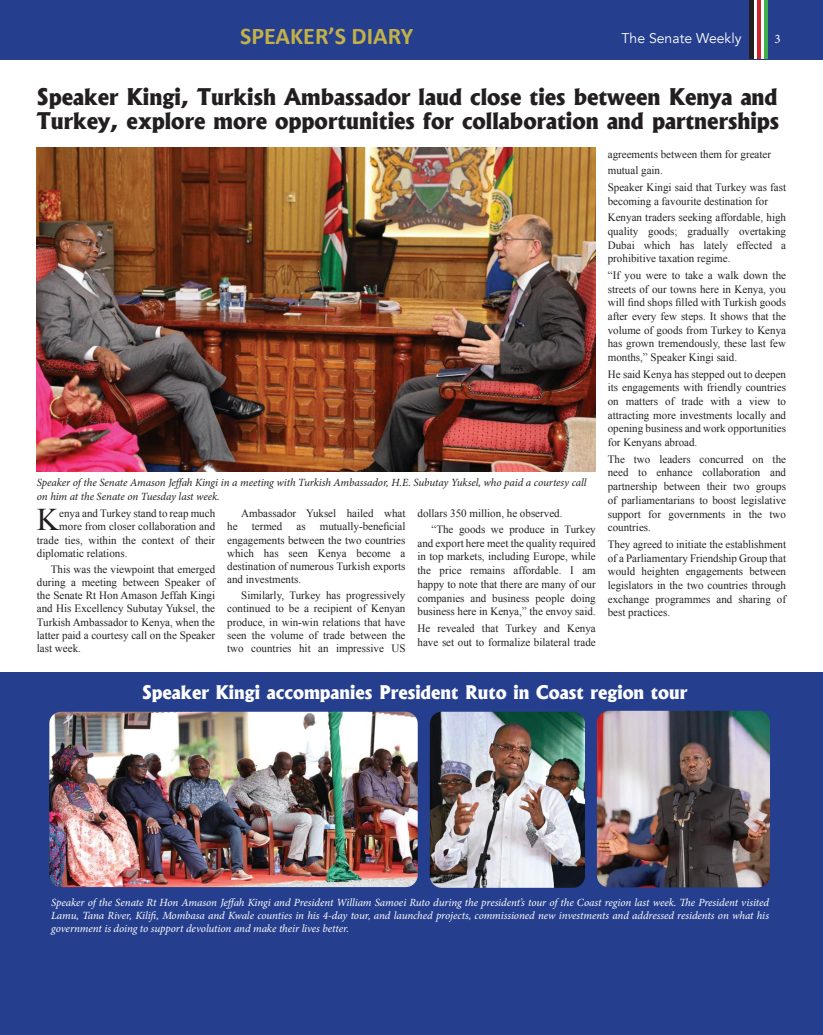
<style>
.page{position:relative;width:823px;height:1035px;background:#fff}
.page>*{position:absolute;margin:0;border:0;box-sizing:border-box;transform-origin:0 0}
.t1{font:31.6px "Times New Roman";color:#231f20}
.t2{font:700 24px "Calibri";color:#c2b048}
.t3{font:800 22px/24px "Albertus";color:#231f20}
.t4{font:800 18px "Albertus";color:#fff}
.t5{font:14px "Avenir";color:#fff}
.t6{font:13px "Minion Pro";color:#fff}
.t7{font:11.2px/13.7px "Times New Roman";color:#231f20;text-align:justify}
.t8{font:italic 11px/13.2px "Minion Pro";letter-spacing:-.01em;color:#fff;text-align:justify}
.t9{font:italic 11px/13.2px "Minion Pro";letter-spacing:-.01em;color:#231f20}
</style>
<div class="page">
<div style="left:0;top:0;width:822px;height:60px;background:#253f8e"></div>
<hr style="left:749px;top:0;width:4px;height:59px;background:#231f20">
<svg style="left:756px;top:0;width:4px;height:59px"></svg>
<svg style="left:763px;top:0;width:4px;height:59px"></svg>
<hr style="left:754px;top:0;width:2px;height:59px;background:#fff">
<hr style="left:760px;top:0;width:3px;height:59px;background:#fff">
<div style="left:0;top:673px;width:822px;height:362px;background:#253f8e"></div>
<img style="left:37px;top:147px;width:558px;height:324px">
<img style="left:49px;top:712px;width:368px;height:175px">
<img style="left:429px;top:712px;width:155px;height:176px">
<img style="left:596px;top:711px;width:173px;height:176px">
<h2 class="t2" style="left:240px;top:21px;width:174px">SPEAKER’S DIARY</h2>
<p class="t5" style="left:621px;top:30px;width:121px">The Senate Weekly</p>
<p class="t6" style="left:774px;top:30px;width:8px">3</p>
<h3 class="t3" style="left:37px;top:84px;width:743px">Speaker Kingi, Turkish Ambassador laud close ties between Kenya and<br>Turkey, explore more opportunities for collaboration and partnerships</h3>
<p class="t9" style="left:37px;top:476px;width:551px">Speaker of the Senate Amason Jeffah Kingi in a meeting with Turkish Ambassador, H.E. Subutay Yuksel, who paid a courtesy call on him at the Senate on Tuesday last week.</p>
<h1 class="t1" style="left:37px;top:498px;width:24px">K</h1>
<p class="t7" style="left:59px;top:506px;width:157px">enya and Turkey stand to reap much</p>
<p class="t7" style="left:59px;top:519px;width:157px">more from closer collaboration and</p>
<p class="t7" style="left:37px;top:533px;width:180px">trade ties, within the context of their</p>
<p class="t7" style="left:37px;top:546px;width:92px">diplomatic relations.</p>
<p class="t7" style="left:37px;top:562px;width:180px;line-height:13.2px;text-indent:14px">This was the viewpoint that emerged during a meeting between Speaker of the Senate Rt Hon Amason Jeffah Kingi and His Excellency Subutay Yuksel, the Turkish Ambassador to Kenya, when the latter paid a courtesy call on the Speaker last week.</p>
<p class="t7" style="left:241px;top:506px;width:166px">Ambassador Yuksel hailed what</p>
<p class="t7" style="left:227px;top:520px;width:180px;line-height:13.2px;text-indent:93px">mutually-beneficial engagements between the two countries which has seen Kenya become a destination of numerous Turkish exports and investments.</p>
<p class="t7" style="left:227px;top:588px;width:180px;line-height:13.2px;text-indent:14px">Similarly, Turkey has progressively continued to be a recipient of Kenyan produce, in win-win relations that have seen the volume of trade between the two countries hit an impressive US</p>
<p class="t7" style="left:227px;top:519px;width:12px">he</p>
<p class="t7" style="left:251px;top:519px;width:32px">termed</p>
<p class="t7" style="left:296px;top:519px;width:11px">as</p>
<p class="t7" style="left:431px;top:504px;width:166px;line-height:16.5px;text-indent:-14px">dollars 350 million, he observed.<br>“The goods we produce in Turkey</p>
<p class="t7" style="left:417px;top:536px;width:180px">and export here meet the quality required in top markets, including Europe, while the price remains affordable. I am happy to note that there are many of our companies and business people doing business here in Kenya,” the envoy said.</p>
<p class="t7" style="left:417px;top:621px;width:180px">He revealed that Turkey and Kenya have set out to formalize bilateral trade</p>
<p class="t7" style="left:607px;top:146px;width:180px;line-height:16.5px;text-align:left">agreements between them for greater mutual gain.<br>Speaker Kingi said that Turkey was fast</p>
<p class="t7" style="left:607px;top:192px;width:180px;line-height:16.5px">becoming a favourite destination for<br>Kenyan traders seeking affordable, high</p>
<p class="t7" style="left:607px;top:224px;width:180px">quality goods; gradually overtaking Dubai which has lately effected a prohibitive taxation regime.</p>
<p class="t7" style="left:607px;top:268px;width:180px">“If you were to take a walk down the streets of our towns here in Kenya, you will find shops filled with Turkish goods after every few steps. It shows that the volume of goods from Turkey to Kenya has grown tremendously, these last few months,” Speaker Kingi said.</p>
<p class="t7" style="left:607px;top:367px;width:180px">He said Kenya has stepped out to deepen its engagements with friendly countries on matters of trade with a view to attracting more investments locally and opening business and work opportunities for Kenyans abroad.</p>
<p class="t7" style="left:607px;top:452px;width:180px">The two leaders concurred on the need to enhance collaboration and partnership between their two groups of parliamentarians to boost legislative support for governments in the two countries.</p>
<p class="t7" style="left:607px;top:537px;width:180px">They agreed to initiate the establishment of a Parliamentary Friendship Group that would heighten engagements between legislators in the two countries through exchange programmes and sharing of best practices.</p>
<h3 class="t4" style="left:142px;top:681px;width:546px">Speaker Kingi accompanies President Ruto in Coast region tour</h3>
<p class="t8" style="left:51px;top:896px;width:719px">Speaker of the Senate Rt Hon Amason Jeffah Kingi and President William Samoei Ruto during the president’s tour of the Coast region last week. The President visited Lamu, Tana River, Kilifi, Mombasa and Kwale counties in his 4-day tour, and launched projects, commissioned new investments and addressed residents on what his government is doing to support devolution and make their lives better.</p>
</div>
